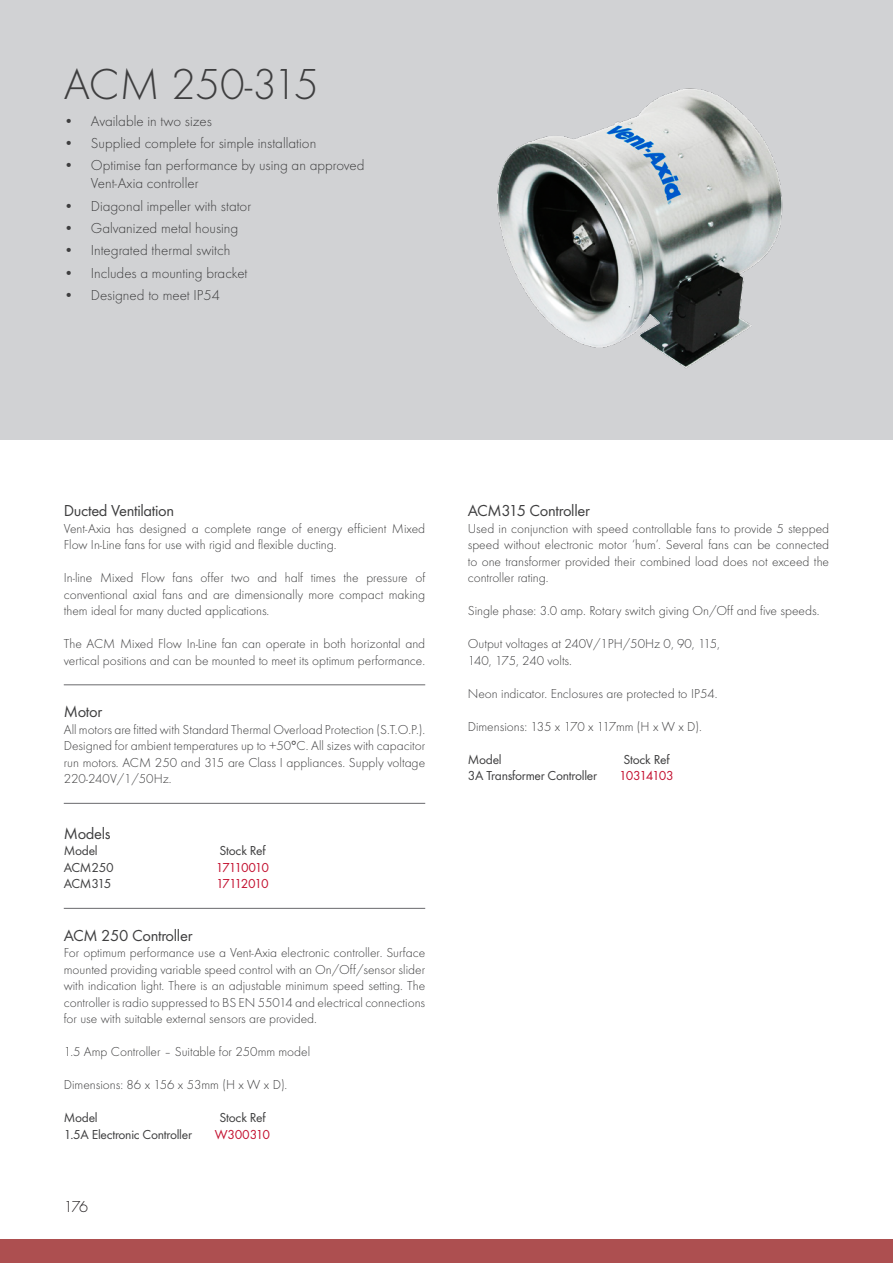
<style>
.page{position:relative;width:893px;height:1263px;background:#fff}
.page>*{position:absolute;margin:0;border:0;box-sizing:border-box;transform-origin:0 0}
.t1{font:300 45px "Futura T";letter-spacing:-.01em;color:#3e3e3f}
.t2{font:16.5px "Futura T";letter-spacing:-.02em;color:#3e3e3f}
.t3{font:300 16.5px "Futura T";color:#231f20}
.t4{font:300 15px/18px "Futura T";color:#3e3e3f}
.t5{font:300 13.5px/16.5px "Futura T";color:#3e3e3f;text-align:justify}
.t6{font:13.5px "Futura T";letter-spacing:-.02em;color:#3e3e3f}
.t7{font:13.5px "Futura T";letter-spacing:-.075em;color:#c3102f}
.t8{font:13.5px "Futura T";letter-spacing:-.02em;color:#c3102f}
</style>
<div class="page">
<div style="left:0;top:1239px;width:893px;height:24px;background:#ad4f50"></div>
<div style="left:0;top:0;width:893px;height:440px;background:#d1d2d4"></div>
<hr style="left:64px;top:684px;width:361px;height:1px;background:#69696c">
<hr style="left:64px;top:803px;width:361px;height:1px;background:#69696c">
<hr style="left:64px;top:908px;width:361px;height:1px;background:#69696c">
<img style="left:497px;top:88px;width:286px;height:281px">
<p class="t1" style="left:64px;top:58px;width:256px">ACM 250-315</p>
<p class="t4" style="left:64px;top:112px;width:150px">• Available in two sizes</p>
<p class="t4" style="left:64px;top:134px;width:254px">• Supplied complete for simple installation</p>
<p class="t4" style="left:91px;top:156px;width:275px;text-indent:-27px">• Optimise fan performance by using an approved<br>Vent-Axia controller</p>
<p class="t4" style="left:64px;top:197px;width:189px">• Diagonal impeller with stator</p>
<p class="t4" style="left:64px;top:219px;width:176px">• Galvanized metal housing</p>
<p class="t4" style="left:64px;top:241px;width:168px">• Integrated thermal switch</p>
<p class="t4" style="left:64px;top:263px;width:185px">• Includes a mounting bracket</p>
<p class="t4" style="left:64px;top:286px;width:158px">• Designed to meet IP54</p>
<p class="t2" style="left:64px;top:501px;width:112px">Ducted Ventilation</p>
<p class="t5" style="left:64px;top:520px;width:363px">Vent-Axia has designed a complete range of energy efficient Mixed<br>Flow In-Line fans for use with rigid and flexible ducting.</p>
<p class="t5" style="left:64px;top:569px;width:363px">In-line Mixed Flow fans offer two and half times the pressure of conventional axial fans and are dimensionally more compact making them ideal for many ducted applications.</p>
<p class="t5" style="left:64px;top:635px;width:363px">The ACM Mixed Flow In-Line fan can operate in both horizontal and vertical positions and can be mounted to meet its optimum performance.</p>
<p class="t2" style="left:64px;top:702px;width:40px">Motor</p>
<p class="t5" style="left:64px;top:721px;width:363px">All motors are fitted with Standard Thermal Overload Protection (S.T.O.P.).<br>Designed for ambient temperatures up to +50°C. All sizes with capacitor run motors. ACM 250 and 315 are Class I appliances. Supply voltage 220-240V/1/50Hz.</p>
<p class="t2" style="left:64px;top:823px;width:48px">Models</p>
<p class="t6" style="left:64px;top:843px;width:35px">Model</p>
<p class="t6" style="left:219px;top:843px;width:48px">Stock Ref</p>
<p class="t6" style="left:64px;top:859px;width:51px">ACM250</p>
<p class="t7" style="left:216px;top:859px;width:55px">17110010</p>
<p class="t6" style="left:64px;top:876px;width:49px">ACM315</p>
<p class="t7" style="left:216px;top:876px;width:54px">17112010</p>
<p class="t2" style="left:64px;top:925px;width:130px">ACM 250 Controller</p>
<p class="t5" style="left:64px;top:944px;width:363px">For optimum performance use a Vent-Axia electronic controller. Surface mounted providing variable speed control with an On/Off/sensor slider with indication light. There is an adjustable minimum speed setting. The controller is radio suppressed to BS EN 55014 and electrical connections for use with suitable external sensors are provided.</p>
<p class="t5" style="left:64px;top:1043px;width:248px">1.5 Amp Controller – Suitable for 250mm model</p>
<p class="t5" style="left:64px;top:1076px;width:225px">Dimensions: 86 x 156 x 53mm (H x W x D).</p>
<p class="t6" style="left:64px;top:1110px;width:35px">Model</p>
<p class="t6" style="left:219px;top:1110px;width:48px">Stock Ref</p>
<p class="t6" style="left:64px;top:1126px;width:130px">1.5A Electronic Controller</p>
<p class="t8" style="left:215px;top:1126px;width:57px">W300310</p>
<p class="t3" style="left:64px;top:1197px;width:26px">176</p>
<p class="t2" style="left:468px;top:501px;width:124px">ACM315 Controller</p>
<p class="t5" style="left:468px;top:520px;width:363px">Used in conjunction with speed controllable fans to provide 5 stepped speed without electronic motor ‘hum’. Several fans can be connected to one transformer provided their combined load does not exceed the controller rating.</p>
<p class="t5" style="left:468px;top:602px;width:353px">Single phase: 3.0 amp. Rotary switch giving On/Off and five speeds.</p>
<p class="t5" style="left:468px;top:635px;width:254px">Output voltages at 240V/1PH/50Hz 0, 90, 115,</p>
<p class="t5" style="left:468px;top:652px;width:106px">140, 175, 240 volts.</p>
<p class="t5" style="left:468px;top:685px;width:251px">Neon indicator. Enclosures are protected to IP54.</p>
<p class="t5" style="left:468px;top:718px;width:236px">Dimensions: 135 x 170 x 117mm (H x W x D).</p>
<p class="t6" style="left:468px;top:751px;width:35px">Model</p>
<p class="t6" style="left:623px;top:751px;width:48px">Stock Ref</p>
<p class="t6" style="left:468px;top:768px;width:131px">3A Transformer Controller</p>
<p class="t7" style="left:619px;top:768px;width:56px">10314103</p>
</div>
